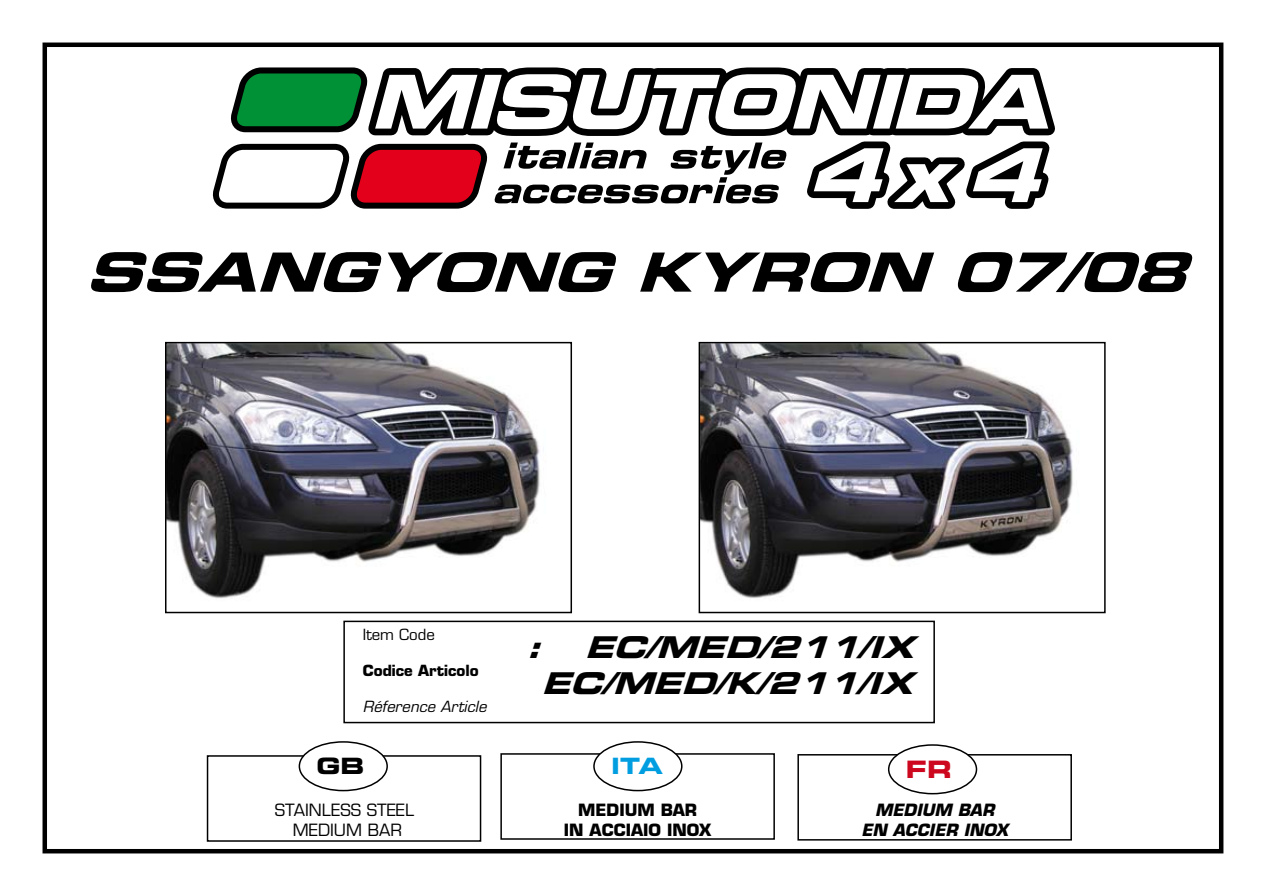
<style>
.page{position:relative;width:1263px;height:893px;background:#fff}
.page>*{position:absolute;margin:0;border:0;box-sizing:border-box;transform-origin:0 0}
.t1{font:italic 54px "Eurostile LT Std Bold Ex 2";color:#000}
.t2{font:italic 30px/36px "Eurostile LT Std Bold Ex 2";color:#000;text-align:center}
.t3{font:24px "Eurostile LT Std Bold Ex 2";color:#cc071e}
.t4{font:22.5px "Eurostile LT Std Bold Ex 2";color:#009ee0}
.t5{font:22.5px "Eurostile LT Std Bold Ex 2";color:#000}
.t6{font:16.5px/19.8px "Eurostile LT Std";color:#000;text-align:center}
.t7{font:700 16.5px/19.8px "Eurostile LT Std";color:#000;text-align:center}
.t8{font:italic 700 16.5px/19.8px "Eurostile LT Std";color:#000;text-align:center}
.t9{font:italic 15px "Eurostile LT Std";color:#000}
.t10{font:700 15px "Eurostile LT Std";color:#000}
.t11{font:15px "Eurostile LT Std";color:#000}
</style>
<div class="page">
<div style="left:43px;top:43px;width:1180px;height:810px;border:4px solid #000"></div>
<img style="left:168px;top:345px;width:372px;height:254px">
<div style="left:165px;top:342px;width:407px;height:271px;border:2px solid #000"></div>
<div style="left:343px;top:621px;width:592px;height:102px;border:2px solid #000"></div>
<div style="left:207px;top:755px;width:274px;height:87px;border:2px solid #000"></div>
<div style="left:299px;top:742px;width:88px;height:49px;background:#fff;border-radius:50%"></div>
<div style="left:299px;top:741px;width:89px;height:50px;border:2px solid #000;border-radius:50%"></div>
<div style="left:500px;top:753px;width:275px;height:87px;border:2px solid #000"></div>
<div style="left:594px;top:742px;width:88px;height:49px;background:#fff;border-radius:50%"></div>
<div style="left:593px;top:741px;width:89px;height:50px;border:2px solid #000;border-radius:50%"></div>
<div style="left:797px;top:754px;width:275px;height:87px;border:2px solid #000"></div>
<div style="left:889px;top:745px;width:87px;height:49px;background:#fff;border-radius:50%"></div>
<div style="left:888px;top:744px;width:89px;height:50px;border:2px solid #000;border-radius:50%"></div>
<svg style="left:213px;top:67px;width:842px;height:142px"></svg>
<img style="left:702px;top:345px;width:371px;height:254px">
<div style="left:699px;top:342px;width:407px;height:271px;border:2px solid #000"></div>
<h1 class="t1" style="left:85px;top:234px;width:1126px">SSANGYONG KYRON 07/08</h1>
<p class="t11" style="left:363px;top:625px;width:73px">Item Code</p>
<p class="t10" style="left:363px;top:661px;width:117px">Codice Articolo</p>
<p class="t9" style="left:363px;top:697px;width:125px">Réference Article</p>
<p class="t2" style="left:526px;top:628px;width:402px">: EC/MED/211/IX<br>EC/MED/K/211/IX</p>
<p class="t5" style="left:317px;top:750px;width:49px">GB</p>
<p class="t4" style="left:611px;top:750px;width:53px">ITA</p>
<p class="t3" style="left:906px;top:752px;width:48px">FR</p>
<p class="t7" style="left:564px;top:800px;width:149px">MEDIUM BAR<br>IN ACCIAIO INOX</p>
<p class="t6" style="left:275px;top:800px;width:141px">STAINLESS STEEL<br>MEDIUM BAR</p>
<p class="t8" style="left:861px;top:800px;width:148px">MEDIUM BAR<br>EN ACCIER INOX</p>
</div>
